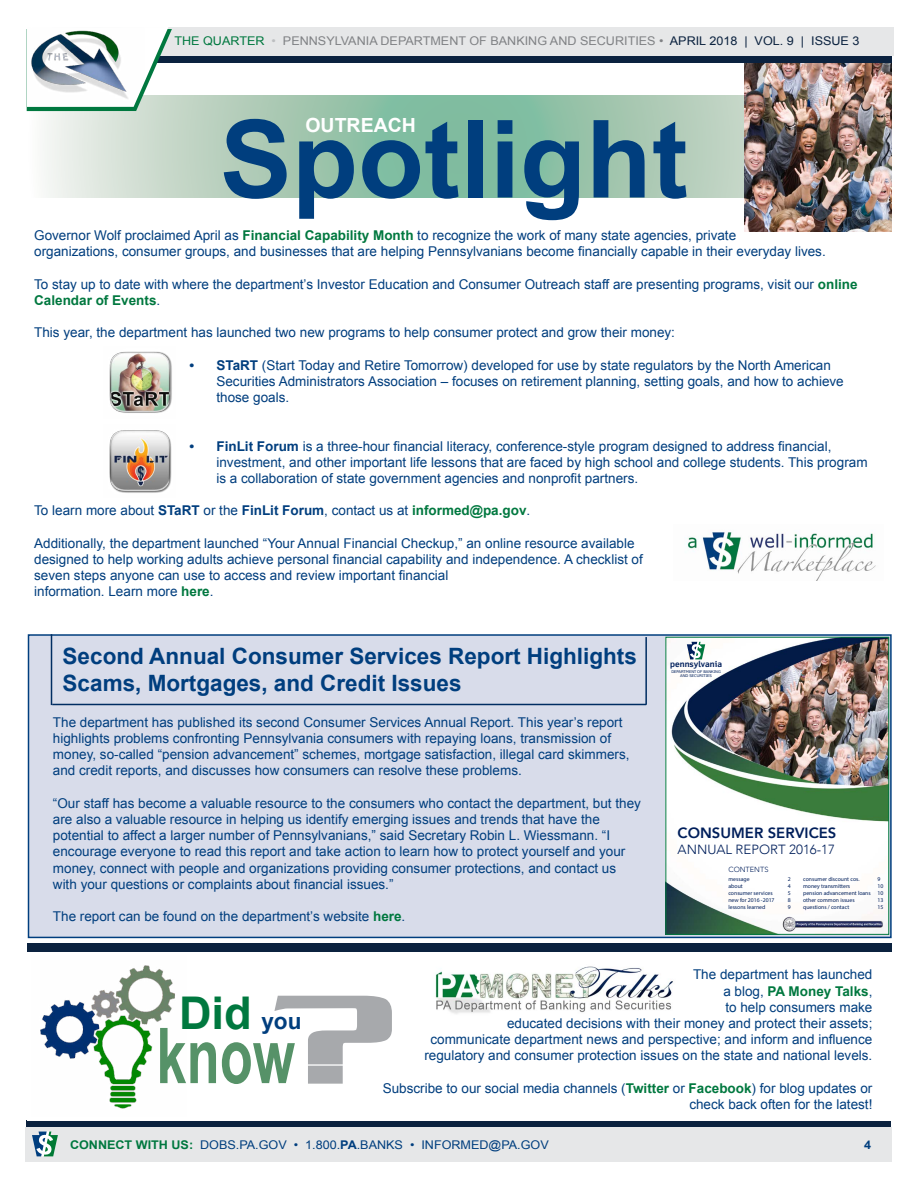
<style>
.page{position:relative;width:918px;height:1188px;background:#fff}
.page>*{position:absolute;margin:0;border:0;box-sizing:border-box;transform-origin:0 0}
.t1{font:700 108px "Arial";color:#003e7e}
.t2{font:700 77.1px "Arial";color:#569268;scale:.7 1}
.t3{font:700 45.15px "Arial";color:#00783f}
.t4{font:700 22.5px/27px "Arial";color:#003e7e}
.t5{font:700 19.5px "Arial";color:#fff}
.t6{font:800 14.85px "Avenir";color:#001f5b}
.t7{font:13.5px/16.2px "Arial";color:#003e7e}
.t8{font:300 13.35px "Avenir";color:#001f5b}
.t9{font:12px "Arial";color:#808285;scale:1.05 1}
.t10{font:12px "Arial";color:#003e7e;scale:1.05 1}
.t11{font:700 12px "Arial";color:#003e7e;scale:1.05 1}
.t12{font:700 8.4px "Felbridge Std";color:#001f5b}
.t13{font:300 7.5px "Avenir";color:#001f5b}
.t14{font:5.85px/6.9px "Myriad Pro";color:#001f5b;text-align:justify}
.t15{font:3.75px/4.5px "Felbridge Std";color:#001f5b;text-align:center;scale:1.05 1}
.s1{color:#00783f}
.s2{color:#bcbec0}
.s3{color:#0b223f}
.s4{font-weight:700;color:#00783f}
.s5{font-weight:700}
.s6{font-family:"Chaney Extended";font-size:133.8px;color:#a7a9ac}
.s7{font-size:22.5px;color:#003e7e}
</style>
<div class="page">
<div style="left:27px;top:1120px;width:864px;height:15px;background:#0b223f"></div>
<div style="left:26px;top:1127px;width:866px;height:35px;background:#e6e7e8"></div>
<svg style="left:32px;top:1132px;width:26px;height:24px"></svg>
<svg style="left:28px;top:95px;width:716px;height:103px;background:#a8cbb7"></svg>
<img style="left:744px;top:62px;width:147px;height:170px">
<img style="left:686px;top:530px;width:190px;height:51px">
<svg style="left:172px;top:55px;width:720px;height:7px;background:#2a3e57"></svg>
<div style="left:27px;top:27px;width:866px;height:28px;background:#e6e7e8"></div>
<div style="left:28px;top:634px;width:864px;height:304px;background:#d8dcea;border:2px solid #003e7e"></div>
<hr style="left:645px;top:637px;width:2px;height:68px;background:#002d62">
<hr style="left:52px;top:704px;width:594px;height:1px;background:#002d62">
<hr style="left:51px;top:634px;width:1px;height:71px;background:#002d62">
<img style="left:668px;top:639px;width:219px;height:294px">
<div style="left:666px;top:637px;width:223px;height:298px;border:1px solid #00783f"></div>
<img style="left:783px;top:917px;width:101px;height:15px">
<svg style="left:687px;top:642px;width:18px;height:17px"></svg>
<div style="left:27px;top:943px;width:865px;height:9px;background:#0b223f"></div>
<img style="left:40px;top:965px;width:135px;height:144px">
<svg style="left:27px;top:27px;width:145px;height:84px"></svg>
<img style="left:27px;top:27px;width:118px;height:80px">
<img style="left:109px;top:351px;width:63px;height:62px">
<img style="left:109px;top:430px;width:63px;height:63px">
<img style="left:435px;top:966px;width:238px;height:48px">
<p class="t9" style="left:174px;top:33px;width:654px"><span class="s1">THE QUARTER</span> <span class="s2">•</span> PENNSYLVANIA DEPARTMENT OF BANKING AND SECURITIES • <span class="s3">APRIL 2018 | VOL. 9 | ISSUE 3</span></p>
<h3 class="t5" style="left:305px;top:113px;width:112px">OUTREACH</h3>
<h1 class="t1" style="left:220px;top:88px;width:469px">Spotlight</h1>
<p class="t7" style="left:34px;top:227px;width:793px">Governor Wolf proclaimed April as <span class="s4">Financial Capability Month</span> to recognize the work of many state agencies, private<br>organizations, consumer groups, and businesses that are helping Pennsylvanians become financially capable in their everyday lives.</p>
<p class="t7" style="left:34px;top:276px;width:825px">To stay up to date with where the department’s Investor Education and Consumer Outreach staff are presenting programs, visit our <span class="s4">online<br>Calendar of Events</span>.</p>
<p class="t7" style="left:34px;top:324px;width:642px">This year, the department has launched two new programs to help consumer protect and grow their money:</p>
<p class="t7" style="left:216px;top:357px;width:629px;text-indent:-27px"><span class="s5">• STaRT</span> (Start Today and Retire Tomorrow) developed for use by state regulators by the North American<br>Securities Administrators Association – focuses on retirement planning, setting goals, and how to achieve those goals.</p>
<p class="t7" style="left:216px;top:438px;width:653px;text-indent:-27px"><span class="s5">• FinLit Forum</span> is a three-hour financial literacy, conference-style program designed to address financial, investment, and other important life lessons that are faced by high school and college students. This program is a collaboration of state government agencies and nonprofit partners.</p>
<p class="t7" style="left:34px;top:503px;width:498px">To learn more about <span class="s5">STaRT</span> or the <span class="s5">FinLit Forum</span>, contact us at <span class="s4">informed@pa.gov</span>.</p>
<p class="t7" style="left:34px;top:535px;width:610px">Additionally, the department launched “Your Annual Financial Checkup,” an online resource available designed to help working adults achieve personal financial capability and independence. A checklist of seven steps anyone can use to access and review important financial<br>information. Learn more <span class="s4">here</span>.</p>
<h3 class="t4" style="left:63px;top:643px;width:576px">Second Annual Consumer Services Report Highlights<br>Scams, Mortgages, and Credit Issues</h3>
<p class="t7" style="left:53px;top:714px;width:578px">The department has published its second Consumer Services Annual Report. This year’s report highlights problems confronting Pennsylvania consumers with repaying loans, transmission of money, so-called “pension advancement” schemes, mortgage satisfaction, illegal card skimmers, and credit reports, and discusses how consumers can resolve these problems.</p>
<p class="t7" style="left:53px;top:795px;width:590px">“Our staff has become a valuable resource to the consumers who contact the department, but they are also a valuable resource in helping us identify emerging issues and trends that have the potential to affect a larger number of Pennsylvanians,” said Secretary Robin L. Wiessmann. “I encourage everyone to read this report and take action to learn how to protect yourself and your money, connect with people and organizations providing consumer protections, and contact us with your questions or complaints about financial issues.”</p>
<p class="t7" style="left:53px;top:909px;width:354px">The report can be found on the department’s website <span class="s4">here</span>.</p>
<p class="t12" style="left:670px;top:659px;width:53px">pennsylvania</p>
<p class="t15" style="left:671px;top:669px;width:49px">DEPARTMENT OF BANKING<br>AND SECURITIES</p>
<p class="t6" style="left:678px;top:822px;width:160px">CONSUMER SERVICES</p>
<p class="t8" style="left:678px;top:842px;width:159px">ANNUAL REPORT 2016-17</p>
<p class="t14" style="left:728px;top:876px;width:23px">message</p>
<p class="t14" style="left:788px;top:876px;width:4px">2</p>
<p class="t14" style="left:728px;top:883px;width:16px">about</p>
<p class="t14" style="left:788px;top:883px;width:4px">4</p>
<p class="t14" style="left:728px;top:890px;width:46px">consumer services</p>
<p class="t14" style="left:788px;top:890px;width:4px">5</p>
<p class="t14" style="left:728px;top:897px;width:48px">new for 2016 -2017</p>
<p class="t14" style="left:788px;top:897px;width:4px">8</p>
<p class="t14" style="left:728px;top:904px;width:39px">lessons learned</p>
<p class="t14" style="left:788px;top:904px;width:4px">9</p>
<p class="t13" style="left:728px;top:865px;width:42px">CONTENTS</p>
<p class="t14" style="left:803px;top:876px;width:58px">consumer discount cos.</p>
<p class="t14" style="left:877px;top:876px;width:4px">9</p>
<p class="t14" style="left:803px;top:883px;width:49px">money transmitters</p>
<p class="t14" style="left:803px;top:883px;width:82px;text-indent:74px">10 pension advancement loans 10 other common issues</p>
<p class="t14" style="left:877px;top:897px;width:7px">13</p>
<p class="t14" style="left:803px;top:904px;width:48px">questions / contact</p>
<p class="t14" style="left:877px;top:904px;width:7px">15</p>
<p class="t7" style="left:424px;top:967px;width:450px;text-align:right">The department has launched<br>a blog, <span class="s4">PA Money Talks</span>,<br>to help consumers make<br>educated decisions with their money and protect their assets; communicate department news and perspective; and inform and influence regulatory and consumer protection issues on the state and national levels.</p>
<p class="t7" style="left:383px;top:1080px;width:491px;text-align:right">Subscribe to our social media channels (<span class="s4">Twitter</span> or <span class="s4">Facebook</span>) for blog updates or check back often for the latest!</p>
<h2 class="t2" style="left:156px;top:1005px;width:346px">know<span class="s6">?</span></h2>
<h3 class="t3" style="left:179px;top:983px;width:124px">Did <span class="s7">you</span></h3>
<p class="t10" style="left:70px;top:1137px;width:457px"><span class="s4">CONNECT WITH US:</span> DOBS.PA.GOV • 1.800.<span class="s5">PA</span>.BANKS • INFORMED@PA.GOV</p>
<p class="t11" style="left:864px;top:1136px;width:8px">4</p>
</div>
